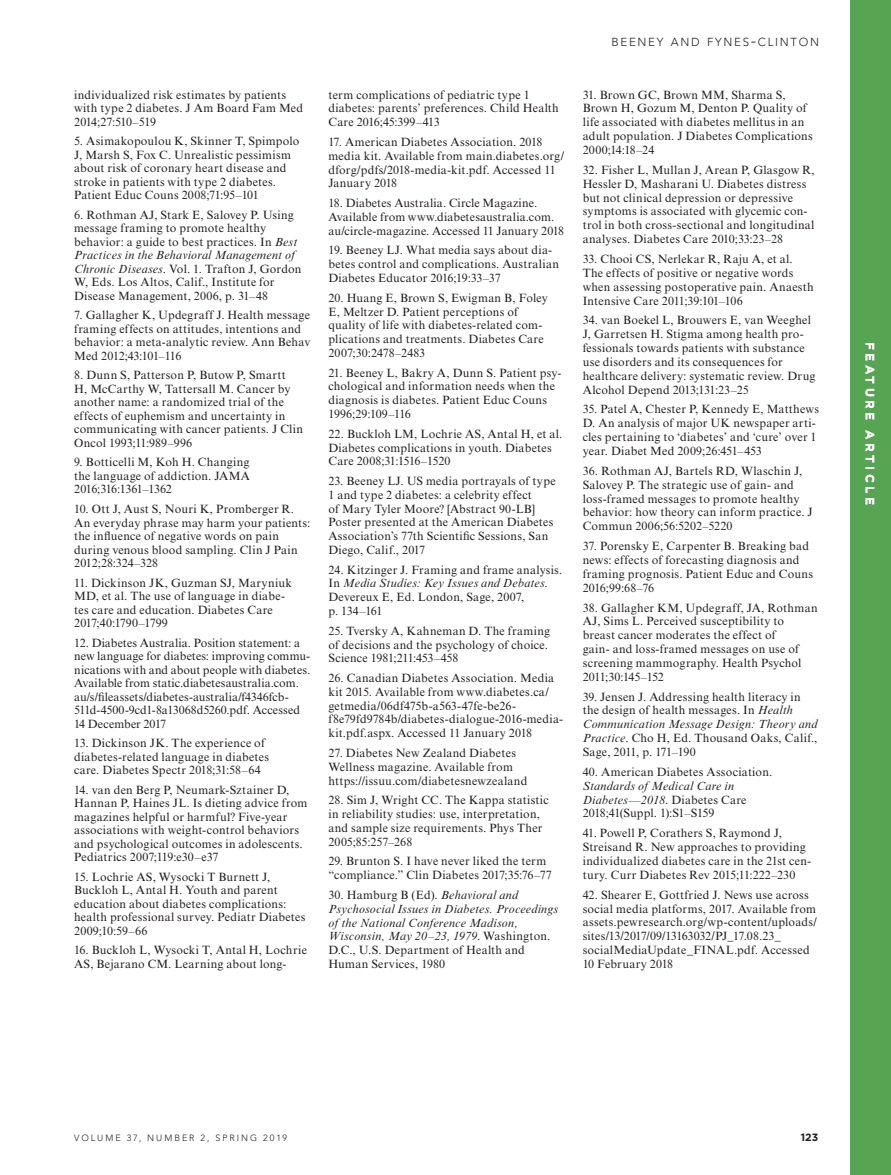
<style>
.page{position:relative;width:891px;height:1175px;background:#fff}
.page>*{position:absolute;margin:0;border:0;box-sizing:border-box;transform-origin:0 0}
.REF_BODY{font:12px/13.8px "Times New Roman MT Std";letter-spacing:.02em;color:#231f20}
.REF_BODY-2{font:italic 12px/13.8px "Times New Roman MT Std";letter-spacing:.02em;color:#231f20}
.t1{font:700 12px "Gotham";letter-spacing:.28em;color:#fff}
.t2{font:300 11.55px "Avenir LT Std";letter-spacing:.145em;color:#231f20}
.t3{font:700 10.5px "Gotham";color:#231f20}
.t4{font:300 9px "Avenir LT Std";letter-spacing:.215em;color:#231f20}
.s1{font-style:italic}
.s2{font-style:normal}
.s3{font-size:16.5px}
</style>
<div class="page">
<div style="left:850px;top:0;width:41px;height:1174px;background:#57a453"></div>
<p class="REF_BODY" style="left:74px;top:88px;width:231px">individualized risk estimates by patients with type 2 diabetes. J Am Board Fam Med<br>2014;27:510–519</p>
<p class="REF_BODY" style="left:74px;top:134px;width:227px">5. Asimakopoulou K, Skinner T, Spimpolo J, Marsh S, Fox C. Unrealistic pessimism about risk of coronary heart disease and stroke in patients with type 2 diabetes.<br>Patient Educ Couns 2008;71:95–101</p>
<p class="REF_BODY" style="left:74px;top:208px;width:229px">6. Rothman AJ, Stark E, Salovey P. Using message framing to promote healthy behavior: a guide to best practices. In <span class="s1">Best Practices in the Behavioral Management of Chronic Diseases</span>. Vol. 1. Trafton J, Gordon W, Eds. Los Altos, Calif., Institute for Disease Management, 2006, p. 31–48</p>
<p class="REF_BODY" style="left:74px;top:308px;width:238px">7. Gallagher K, Updegraff J. Health message framing effects on attitudes, intentions and behavior: a meta-analytic review. Ann Behav Med 2012;43:101–116</p>
<p class="REF_BODY" style="left:74px;top:368px;width:231px">8. Dunn S, Patterson P, Butow P, Smartt<br>H, McCarthy W, Tattersall M. Cancer by another name: a randomized trial of the effects of euphemism and uncertainty in communicating with cancer patients. J Clin Oncol 1993;11:989–996</p>
<p class="REF_BODY" style="left:74px;top:455px;width:177px;text-align:justify">9. Botticelli M, Koh H. Changing the language of addiction. JAMA 2016;316:1361–1362</p>
<p class="REF_BODY" style="left:74px;top:502px;width:238px">10. Ott J, Aust S, Nouri K, Promberger R.<br>An everyday phrase may harm your patients: the influence of negative words on pain during venous blood sampling. Clin J Pain 2012;28:324–328</p>
<p class="REF_BODY" style="left:74px;top:576px;width:220px">11. Dickinson JK, Guzman SJ, Maryniuk MD, et al. The use of language in diabe&shy;tes care and education. Diabetes Care 2017;40:1790–1799</p>
<p class="REF_BODY" style="left:74px;top:636px;width:238px">12. Diabetes Australia. Position statement: a new language for diabetes: improving commu&shy;nications with and about people with diabetes.<br>Available from static.diabetesaustralia.com. au/s/fileassets/diabetes-australia/f4346fcb-511d-4500-9cd1-8a13068d5260.pdf. Accessed 14 December 2017</p>
<p class="REF_BODY" style="left:74px;top:736px;width:197px">13. Dickinson JK. The experience of diabetes-related language in diabetes care. Diabetes Spectr 2018;31:58–64</p>
<p class="REF_BODY" style="left:74px;top:783px;width:235px">14. van den Berg P, Neumark-Sztainer D, Hannan P, Haines JL. Is dieting advice from magazines helpful or harmful? Five-year associations with weight-control behaviors and psychological outcomes in adolescents.<br>Pediatrics 2007;119:e30–e37</p>
<p class="REF_BODY" style="left:74px;top:870px;width:233px">15. Lochrie AS, Wysocki T Burnett J, Buckloh L, Antal H. Youth and parent education about diabetes complications: health professional survey. Pediatr Diabetes 2009;10:59–66</p>
<p class="REF_BODY" style="left:74px;top:943px;width:234px">16. Buckloh L, Wysocki T, Antal H, Lochrie<br>AS, Bejarano CM. Learning about long-</p>
<p class="REF_BODY" style="left:328px;top:88px;width:232px">term complications of pediatric type 1 diabetes: parents’ preferences. Child Health<br>Care 2016;45:399–413</p>
<p class="REF_BODY" style="left:328px;top:135px;width:237px">17. American Diabetes Association. 2018 media kit. Available from main.diabetes.org/ dforg/pdfs/2018-media-kit.pdf. Accessed 11<br>January 2018</p>
<p class="REF_BODY" style="left:328px;top:196px;width:237px">18. Diabetes Australia. Circle Magazine.<br>Available from www.diabetesaustralia.com. au/circle-magazine. Accessed 11 January 2018</p>
<p class="REF_BODY" style="left:328px;top:243px;width:232px">19. Beeney LJ. What media says about dia&shy;betes control and complications. Australian<br>Diabetes Educator 2016;19:33–37</p>
<p class="REF_BODY" style="left:328px;top:291px;width:221px">20. Huang E, Brown S, Ewigman B, Foley E, Meltzer D. Patient perceptions of quality of life with diabetes-related com&shy;plications and treatments. Diabetes Care 2007;30:2478–2483</p>
<p class="REF_BODY" style="left:328px;top:366px;width:235px">21. Beeney L, Bakry A, Dunn S. Patient psy&shy;chological and information needs when the diagnosis is diabetes. Patient Educ Couns 1996;29:109–116</p>
<p class="REF_BODY" style="left:328px;top:427px;width:236px">22. Buckloh LM, Lochrie AS, Antal H, et al.<br>Diabetes complications in youth. Diabetes<br>Care 2008;31:1516–1520</p>
<p class="REF_BODY" style="left:328px;top:474px;width:229px">23. Beeney LJ. US media portrayals of type 1 and type 2 diabetes: a celebrity effect<br>of Mary Tyler Moore? [Abstract 90-LB] Poster presented at the American Diabetes Association’s 77th Scientific Sessions, San Diego, Calif., 2017</p>
<p class="REF_BODY" style="left:328px;top:563px;width:235px">24. Kitzinger J. Framing and frame analysis.<br>In <span class="s1">Media Studies: Key Issues and Debates</span>.<br>Devereux E, Ed. London, Sage, 2007,<br>p. 134–161</p>
<p class="REF_BODY" style="left:328px;top:624px;width:223px">25. Tversky A, Kahneman D. The framing of decisions and the psychology of choice.<br>Science 1981;211:453–458</p>
<p class="REF_BODY" style="left:328px;top:671px;width:236px">26. Canadian Diabetes Association. Media kit 2015. Available from www.diabetes.ca/ getmedia/06df475b-a563-47fe-be26- f8e79fd9784b/diabetes-dialogue-2016-media&shy;kit.pdf.aspx. Accessed 11 January 2018</p>
<p class="REF_BODY" style="left:328px;top:746px;width:200px">27. Diabetes New Zealand Diabetes<br>Wellness magazine. Available from https://issuu.com/diabetesnewzealand</p>
<p class="REF_BODY" style="left:328px;top:793px;width:222px">28. Sim J, Wright CC. The Kappa statistic in reliability studies: use, interpretation, and sample size requirements. Phys Ther 2005;85:257–268</p>
<p class="REF_BODY" style="left:328px;top:854px;width:225px">29. Brunton S. I have never liked the term “compliance.” Clin Diabetes 2017;35:76–77</p>
<p class="REF_BODY-2" style="left:328px;top:888px;width:231px"><span class="s2">30. Hamburg B (Ed).</span> Behavioral and Psychosocial Issues in Diabetes. Proceedings of the National Conference Madison, Wisconsin, May 20–23, 1979<span class="s2">. Washington.<br>D.C., U.S. Department of Health and Human Services, 1980</span></p>
<p class="t2" style="left:612px;top:35px;width:209px">BEENEY AND FYNES<span class="s3">-</span>CLINTON</p>
<p class="REF_BODY" style="left:583px;top:88px;width:231px">31. Brown GC, Brown MM, Sharma S, Brown H, Gozum M, Denton P. Quality of life associated with diabetes mellitus in an adult population. J Diabetes Complications 2000;14:18–24</p>
<p class="REF_BODY" style="left:583px;top:163px;width:234px">32. Fisher L, Mullan J, Arean P, Glasgow R, Hessler D, Masharani U. Diabetes distress but not clinical depression or depressive symptoms is associated with glycemic con&shy;trol in both cross-sectional and longitudinal analyses. Diabetes Care 2010;33:23–28</p>
<p class="REF_BODY" style="left:583px;top:252px;width:232px">33. Chooi CS, Nerlekar R, Raju A, et al.<br>The effects of positive or negative words when assessing postoperative pain. Anaesth Intensive Care 2011;39:101–106</p>
<p class="REF_BODY" style="left:583px;top:313px;width:234px">34. van Boekel L, Brouwers E, van Weeghel J, Garretsen H. Stigma among health pro&shy;fessionals towards patients with substance use disorders and its consequences for healthcare delivery: systematic review. Drug Alcohol Depend 2013;131:23–25</p>
<p class="REF_BODY" style="left:583px;top:402px;width:238px">35. Patel A, Chester P, Kennedy E, Matthews D. An analysis of major UK newspaper arti&shy;cles pertaining to ‘diabetes’ and ‘cure’ over 1 year. Diabet Med 2009;26:451–453</p>
<p class="REF_BODY" style="left:583px;top:464px;width:232px">36. Rothman AJ, Bartels RD, Wlaschin J, Salovey P. The strategic use of gain- and loss-framed messages to promote healthy behavior: how theory can inform practice. J Commun 2006;56:5202–5220</p>
<p class="REF_BODY" style="left:583px;top:539px;width:232px">37. Porensky E, Carpenter B. Breaking bad news: effects of forecasting diagnosis and framing prognosis. Patient Educ and Couns 2016;99:68–76</p>
<p class="REF_BODY" style="left:583px;top:600px;width:236px">38. Gallagher KM, Updegraff, JA, Rothman AJ, Sims L. Perceived susceptibility to breast cancer moderates the effect of<br>gain- and loss-framed messages on use of screening mammography. Health Psychol 2011;30:145–152</p>
<p class="REF_BODY" style="left:583px;top:689px;width:236px">39. Jensen J. Addressing health literacy in the design of health messages. In <span class="s1">Health Communication Message Design: Theory and Practice</span>. Cho H, Ed. Thousand Oaks, Calif., Sage, 2011, p. 171–190</p>
<p class="REF_BODY" style="left:583px;top:765px;width:191px">40. American Diabetes Association.<br><span class="s1">Standards of Medical Care in<br>Diabetes—2018</span>. Diabetes Care<br>2018;41(Suppl. 1):S1–S159</p>
<p class="REF_BODY" style="left:583px;top:826px;width:230px">41. Powell P, Corathers S, Raymond J, Streisand R. New approaches to providing individualized diabetes care in the 21st cen&shy;tury. Curr Diabetes Rev 2015;11:222–230</p>
<p class="REF_BODY" style="left:583px;top:887px;width:236px">42. Shearer E, Gottfried J. News use across social media platforms, 2017. Available from assets.pewresearch.org/wp-content/uploads/ sites/13/2017/09/13163032/PJ_17.08.23_ socialMediaUpdate_FINAL.pdf. Accessed 10 February 2018</p>
<p class="t1" style="left:878px;top:342px;width:164px;rotate:90deg">FEATURE ARTICLE</p>
<p class="t4" style="left:74px;top:1132px;width:215px">VOLUME 37, NUMBER 2, SPRING 2019</p>
<p class="t3" style="left:801px;top:1130px;width:19px">123</p>
</div>
